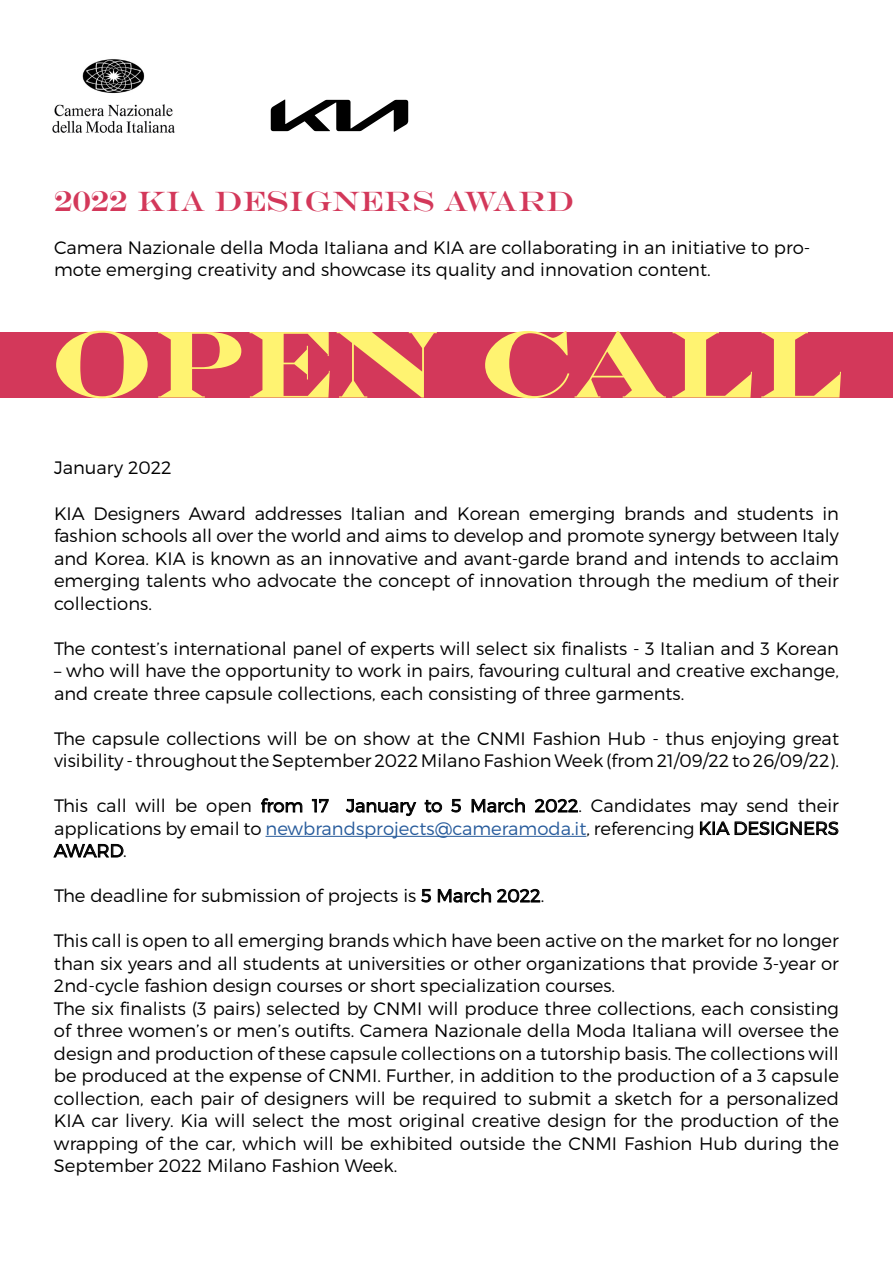
<style>
.page{position:relative;width:893px;height:1263px;background:#fff}
.page>*{position:absolute;margin:0;border:0;box-sizing:border-box;transform-origin:0 0}
.t1{font:700 96px "Engravers";letter-spacing:.01em;color:#fff371}
.t2{font:28.5px "Engravers";color:#d3385a}
.t3{font:300 18px/22.5px "Montserrat";color:#000}
.s1{color:#275b9b}
</style>
<div class="page">
<div style="left:0;top:332px;width:893px;height:65px;background:#d3385a"></div>
<svg style="left:271px;top:99px;width:137px;height:33px"></svg>
<hr style="left:265px;top:836px;width:321px;height:1px;background:#275b9b">
<img style="left:52px;top:59px;width:123px;height:74px">
<h2 class="t2" style="left:54px;top:184px;width:522px">2022 KIA DESIGNERS AWARD</h2>
<p class="t3" style="left:54px;top:237px;width:758px;line-height:21.6px">Camera Nazionale della Moda Italiana and KIA are collaborating in an initiative to pro&shy;mote emerging creativity and showcase its quality and innovation content.</p>
<h1 class="t1" style="left:48px;top:308px;width:798px">OPEN CALL</h1>
<p class="t3" style="left:54px;top:456px;width:119px">January 2022</p>
<p class="t3" style="left:54px;top:501px;width:786px;text-align:justify">KIA Designers Award addresses Italian and Korean emerging brands and students in fashion schools all over the world and aims to develop and promote synergy between Italy and Korea. KIA is known as an innovative and avant-garde brand and intends to acclaim emerging talents who advocate the concept of innovation through the medium of their collections.</p>
<p class="t3" style="left:54px;top:636px;width:786px">The contest’s international panel of experts will select six finalists - 3 Italian and 3 Korean</p>
<p class="t3" style="left:54px;top:659px;width:786px">– who will have the opportunity to work in pairs, favouring cultural and creative exchange, and create three capsule collections, each consisting of three garments.</p>
<p class="t3" style="left:54px;top:726px;width:786px">The capsule collections will be on show at the CNMI Fashion Hub - thus enjoying great visibility - throughout the September 2022 Milano Fashion Week (from 21/09/22 to 26/09/22).</p>
<p class="t3" style="left:54px;top:794px;width:786px;text-align:justify">This call will be open from 17 January to 5 March 2022. Candidates may send their applications by email to <span class="s1">newbrandsprojects@cameramoda.it</span>, referencing KIA DESIGNERS AWARD.</p>
<p class="t3" style="left:54px;top:884px;width:492px">The deadline for submission of projects is 5 March 2022.</p>
<p class="t3" style="left:54px;top:929px;width:787px">This call is open to all emerging brands which have been active on the market for no longer than six years and all students at universities or other organizations that provide 3-year or 2nd-cycle fashion design courses or short specialization courses.<br>The six finalists (3 pairs) selected by CNMI will produce three collections, each consisting of three women’s or men’s outifts. Camera Nazionale della Moda Italiana will oversee the design and production of these capsule collections on a tutorship basis. The collections will be produced at the expense of CNMI. Further, in addition to the production of a 3 capsule collection, each pair of designers will be required to submit a sketch for a personalized KIA car livery. Kia will select the most original creative design for the production of the wrapping of the car, which will be exhibited outside the CNMI Fashion Hub during the September 2022 Milano Fashion Week.</p>
</div>
